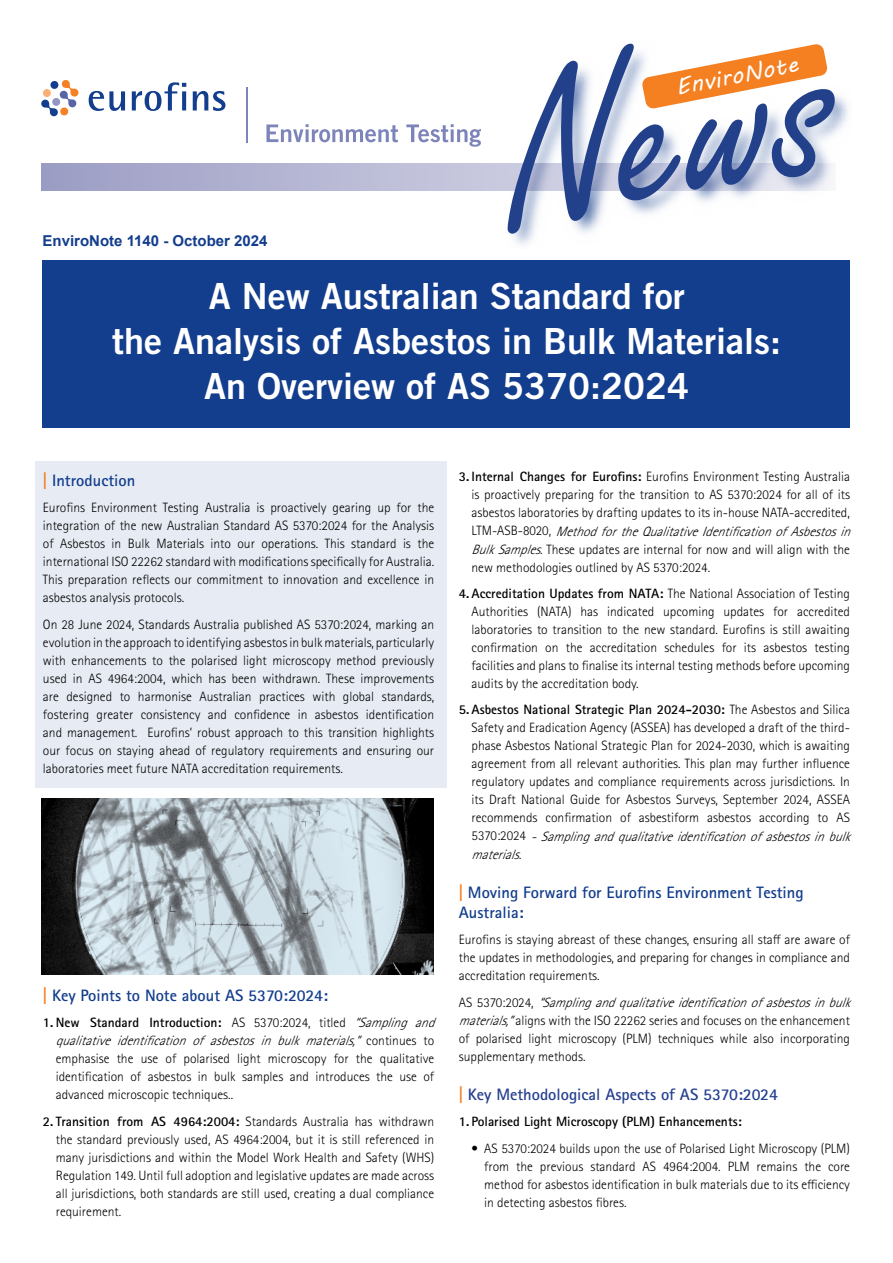
<style>
.page{position:relative;width:893px;height:1263px;background:#fff}
.page>*{position:absolute;margin:0;border:0;box-sizing:border-box;transform-origin:0 0}
.t1{font:36px/45px "Trade Gothic LT Std Bd 2";color:#fff;text-align:center}
.t2{font:23.1px "MV Boli";color:#fff}
.t3{font:700 16.5px/19.8px "Rotis Sans Serif Pro";color:#133d8d}
.t4{font:700 16.5px "Rotis Sans Serif Pro";color:#25408f}
.t5{font:700 15px "Arial";color:#133d8d}
.t6{font:300 13.5px/18px "Rotis Sans Serif Pro";color:#000;text-align:justify}
.t7{font:700 13.5px "Rotis Sans Serif Pro";color:#000}
.s1{color:#f58025}
.s2{font-weight:700}
.s3{font-style:italic}
</style>
<div class="page">
<svg style="left:41px;top:163px;width:456px;height:28px;background:#b2b3d1"></svg>
<img style="left:497px;top:95px;width:351px;height:150px">
<svg style="left:507px;top:43px;width:328px;height:191px"></svg>
<svg style="left:41px;top:80px;width:37px;height:36px"></svg>
<div style="left:60px;top:107px;width:8px;height:8px;background:#f58025;border-radius:50%"></div>
<div style="left:43px;top:89px;width:8px;height:8px;background:#faaf75;border-radius:50%"></div>
<div style="left:50px;top:81px;width:8px;height:8px;background:#133d8d;border-radius:50%"></div>
<svg style="left:89px;top:91px;width:36px;height:20px"></svg>
<svg style="left:132px;top:82px;width:54px;height:29px"></svg>
<svg style="left:193px;top:91px;width:32px;height:20px"></svg>
<svg style="left:266px;top:124px;width:132px;height:18px"></svg>
<svg style="left:406px;top:124px;width:75px;height:23px"></svg>
<hr style="left:246px;top:87px;width:1px;height:55px;background:#7d84ba">
<div style="left:35px;top:461px;width:411px;height:327px;background:#e7ecf4"></div>
<div style="left:43px;top:260px;width:807px;height:167px;background:#133d8d"></div>
<img style="left:42px;top:798px;width:392px;height:177px">
<p class="t5" style="left:43px;top:230px;width:227px">EnviroNote 1140 - October 2024</p>
<h2 class="t2" style="left:673px;top:72px;width:126px;rotate:-11deg">EnviroNote</h2>
<h1 class="t1" style="left:112px;top:273px;width:670px">A New Australian Standard for<br>the Analysis of Asbestos in Bulk Materials:<br>An Overview of AS 5370:2024</h1>
<p class="t3" style="left:43px;top:470px;width:94px"><span class="s1">|</span> Introduction</p>
<p class="t6" style="left:43px;top:499px;width:393px">Eurofins Environment Testing Australia is proactively gearing up for the integration of the new Australian Standard AS 5370:2024 for the Analysis of Asbestos in Bulk Materials into our operations. This standard is the international ISO 22262 standard with modifications specifically for Australia.<br>This preparation reflects our commitment to innovation and excellence in asbestos analysis protocols.</p>
<p class="t6" style="left:43px;top:615px;width:393px">On 28 June 2024, Standards Australia published AS 5370:2024, marking an evolution in the approach to identifying asbestos in bulk materials, particularly with enhancements to the polarised light microscopy method previously used in AS 4964:2004, which has been withdrawn. These improvements are designed to harmonise Australian practices with global standards, fostering greater consistency and confidence in asbestos identification and management. Eurofins’ robust approach to this transition highlights our focus on staying ahead of regulatory requirements and ensuring our laboratories meet future NATA accreditation requirements.</p>
<p class="t3" style="left:43px;top:985px;width:286px"><span class="s1">|</span> Key Points to Note about AS 5370:2024:</p>
<p class="t6" style="left:56px;top:1014px;width:386px;text-align:left;text-indent:-13px"><span class="s2">1. New Standard Introduction:</span> AS 5370:2024, titled <span class="s3">“Sampling and qualitative identification of asbestos in bulk materials,”</span> c o n t i n u e s t o emphasise the use of polarised light microscopy for the qualitative identification of asbestos in bulk samples and introduces the use of advanced microscopic techniques..</p>
<p class="t6" style="left:56px;top:1112px;width:380px;text-indent:-13px"><span class="s2">2. Transition from AS 4964:2004:</span> Standards Australia has withdrawn the standard previously used, AS 4964:2004, but it is still referenced in many jurisdictions and within the Model Work Health and Safety (WHS)<br>Regulation 149. Until full adoption and legislative updates are made across all jurisdictions, both standards are still used, creating a dual compliance requirement.</p>
<p class="t6" style="left:471px;top:468px;width:386px;text-align:left;text-indent:-13px"><span class="s2">3. Internal Changes for Eurofins:</span> Eurofins Environment Testing Australia is proactively preparing for the transition to AS 5370:2024 for all of its asbestos laboratories by drafting updates to its in-house NATA-accredited, L T M - A S B - 8 0 2 0 , <span class="s3">MethodfortheQualitativeIdentificationofAsbestosin BulkSamples</span>. These updates are internal for now and will align with the new methodologies outlined by AS 5370:2024.</p>
<p class="t6" style="left:471px;top:585px;width:380px;text-indent:-13px"><span class="s2">4. Accreditation Updates from NATA:</span> The National Association of Testing Authorities (NATA) has indicated upcoming updates for accredited laboratories to transition to the new standard. Eurofins is still awaiting confirmation on the accreditation schedules for its asbestos testing facilities and plans to finalise its internal testing methods before upcoming audits by the accreditation body.</p>
<p class="t6" style="left:471px;top:701px;width:386px;text-align:left;text-indent:-13px"><span class="s2">5. Asbestos National Strategic Plan 2024-2030:</span> The Asbestos and Silica Safety and Eradication Agency (ASSEA) has developed a draft of the third&shy;phase Asbestos National Strategic Plan for 2024-2030, which is awaiting agreement from all relevant authorities. This plan may further influence regulatory updates and compliance requirements across jurisdictions. In its Draft National Guide for Asbestos Surveys, September 2024, ASSEA recommends confirmation of asbestiform asbestos according to AS 5 3 7 0 : 2 0 2 4 <span class="s3">-Samplingandqualitativeidentificationofasbestosinbulk materials.</span></p>
<p class="t3" style="left:459px;top:882px;width:346px"><span class="s1">|</span> Moving Forward for Eurofins Environment Testing<br>Australia:</p>
<p class="t6" style="left:459px;top:931px;width:393px">Eurofins is staying abreast of these changes, ensuring all staff are aware of the updates in methodologies, and preparing for changes in compliance and accreditation requirements.</p>
<p class="t6" style="left:459px;top:993px;width:398px;text-align:left">A S 5 3 7 0 : 2 0 2 4 , <span class="s3">“Samplingandqualitativeidentificationofasbestosinbulk materials,”</span>aligns with the ISO 22262 series and focuses on the enhancement of polarised light microscopy (PLM) techniques while also incorporating supplementary methods.</p>
<p class="t4" style="left:459px;top:1084px;width:321px"><span class="s1">|</span> Key Methodological Aspects of AS 5370:2024</p>
<p class="t7" style="left:459px;top:1113px;width:284px">1. Polarised Light Microscopy (PLM) Enhancements:</p>
<p class="t6" style="left:484px;top:1139px;width:367px;text-indent:-13px">• AS 5370:2024 builds upon the use of Polarised Light Microscopy (PLM) from the previous standard AS 4964:2004. PLM remains the core method for asbestos identification in bulk materials due to its efficiency in detecting asbestos fibres.</p>
</div>
